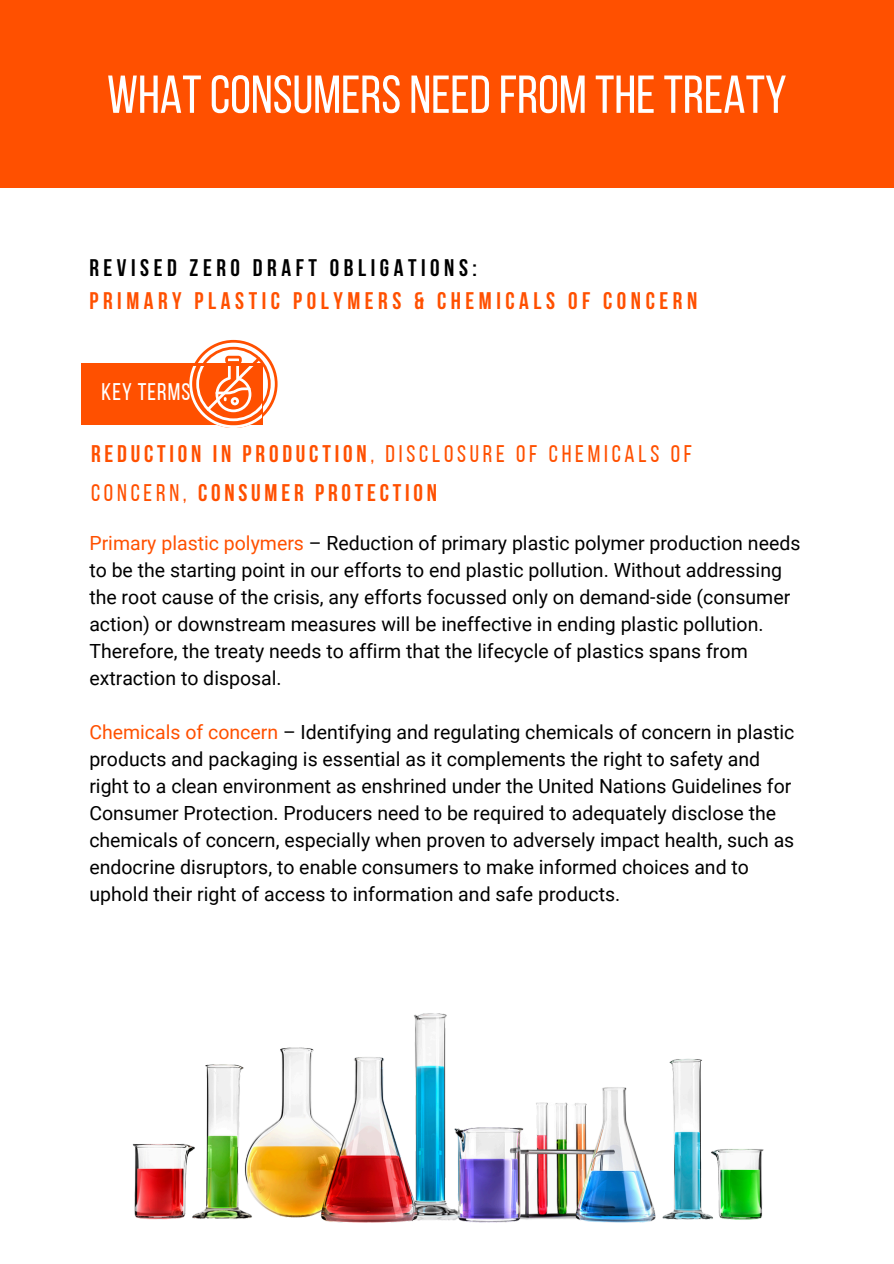
<style>
.page{position:relative;width:894px;height:1264px;background:#fff}
.page>*{position:absolute;margin:0;border:0;box-sizing:border-box;transform-origin:0 0}
.t1{font:53.25px "Bebas Neue";color:#fff}
.t2{font:700 24px/38.2px "Bebas Neue";letter-spacing:.16em;color:#ff5000}
.t3{font:700 24px/32.7px "Bebas Neue";letter-spacing:.19em;color:#ff5000}
.t4{font:24px "Bebas Neue";letter-spacing:.045em;color:#fff}
.t5{font:19.5px/27px "Roboto";color:#000}
.s1{color:#000}
.s2{font-weight:400}
.s3{color:#ff5000}
</style>
<div class="page">
<div style="left:0;top:0;width:893px;height:187px;background:#ff5000"></div>
<img style="left:132px;top:1013px;width:632px;height:210px">
<div style="left:81px;top:362px;width:181px;height:62px;background:#ff5000"></div>
<svg style="left:189px;top:340px;width:88px;height:88px"></svg>
<p class="t1" style="left:107px;top:73px;width:681px">WHATCONSUMERS NEED FROM THETREATY</p>
<p class="t3" style="left:89px;top:253px;width:609px"><span class="s1">REVISED ZERO DRAFT OBLIGATIONS:<br></span>PRIMARY PLASTIC POLYMERS &amp; CHEMICALS OF CONCERN</p>
<h1 class="t4" style="left:102px;top:382px;width:90px">KEY TERMS</h1>
<h2 class="t2" style="left:91px;top:437px;width:602px">REDUCTION IN PRODUCTION<span class="s2">, DISCLOSURE OF CHEMICALS OF<br>CONCERN,</span> CONSUMER PROTECTION</h2>
<h3 class="t5" style="left:89px;top:530px;width:712px"><span class="s3">Primary plastic polymers</span> – Reduction of primary plastic polymer production needs to be the starting point in our efforts to end plastic pollution. Without addressing the root cause of the crisis, any efforts focussed only on demand-side (consumer action) or downstream measures will be ineffective in ending plastic pollution.<br>Therefore, the treaty needs to affirm that the lifecycle of plastics spans from extraction to disposal.</h3>
<h3 class="t5" style="left:89px;top:719px;width:706px"><span class="s3">Chemicals of concern</span> – Identifying and regulating chemicals of concern in plastic products and packaging is essential as it complements the right to safety and right to a clean environment as enshrined under the United Nations Guidelines for Consumer Protection. Producers need to be required to adequately disclose the chemicals of concern, especially when proven to adversely impact health, such as endocrine disruptors, to enable consumers to make informed choices and to uphold their right of access to information and safe products.</h3>
</div>
